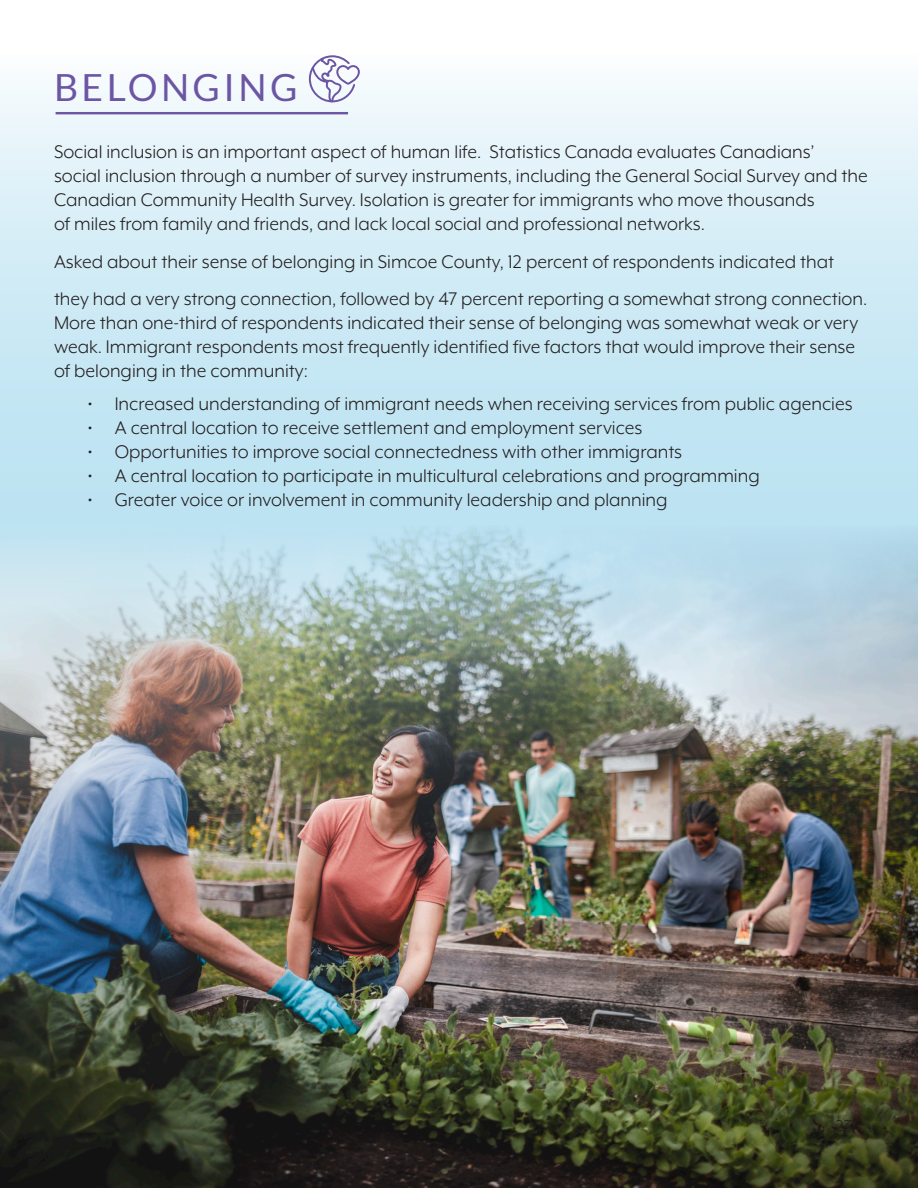
<style>
.page{position:relative;width:918px;height:1188px;background:#fff}
.page>*{position:absolute;margin:0;border:0;box-sizing:border-box;transform-origin:0 0}
.t1{font:37.35px "Lato";letter-spacing:.09em;color:#6c56a4}
.t2{font:21px/24px "Mr Eaves XL Mod OT";color:#231f20}
.t3{font:18px "Mr Eaves XL Mod OT";color:#231f20}
</style>
<div class="page">
<svg style="left:1px;top:86px;width:917px;height:439px;background:#d0ebf5"></svg>
<img style="left:0;top:525px;width:918px;height:663px">
<hr style="left:56px;top:112px;width:292px;height:2px;background:#6c56a4">
<svg style="left:308px;top:55px;width:53px;height:49px"></svg>
<p class="t1" style="left:54px;top:67px;width:245px">BELONGING</p>
<p class="t2" style="left:54px;top:140px;width:762px">Social inclusion is an important aspect of human life. Statistics Canada evaluates Canadians’</p>
<p class="t2" style="left:54px;top:164px;width:815px">social inclusion through a number of survey instruments, including the General Social Survey and the<br>Canadian Community Health Survey. Isolation is greater for immigrants who move thousands</p>
<p class="t2" style="left:54px;top:212px;width:653px">of miles from family and friends, and lack local social and professional networks.</p>
<p class="t2" style="left:54px;top:243px;width:815px;line-height:37.5px">Asked about their sense of belonging in Simcoe County, 12 percent of respondents indicated that they had a very strong connection, followed by 47 percent reporting a somewhat strong connection.</p>
<p class="t2" style="left:54px;top:311px;width:806px">More than one-third of respondents indicated their sense of belonging was somewhat weak or very weak. Immigrant respondents most frequently identified five factors that would improve their sense of belonging in the community:</p>
<p class="t2" style="left:88px;top:392px;width:766px">• Increased understanding of immigrant needs when receiving services from public agencies</p>
<p class="t2" style="left:88px;top:416px;width:556px">• A central location to receive settlement and employment services</p>
<p class="t2" style="left:88px;top:440px;width:596px">• Opportunities to improve social connectedness with other immigrants</p>
<p class="t2" style="left:88px;top:464px;width:674px">• A central location to participate in multicultural celebrations and programming</p>
<p class="t2" style="left:88px;top:488px;width:581px">• Greater voice or involvement in community leadership and planning</p>
<p class="t3" style="left:836px;top:1117px;width:17px">23</p>
</div>
